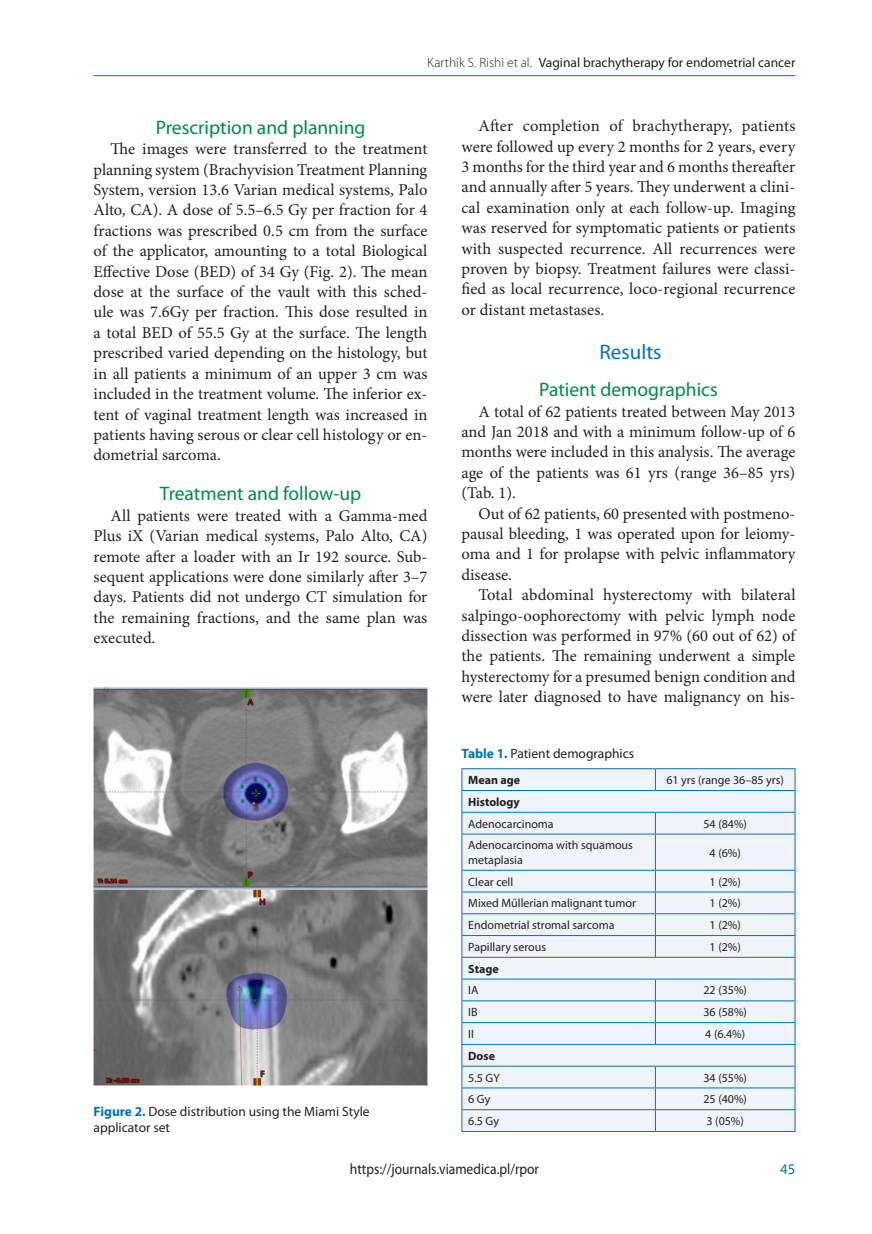
<style>
.page{position:relative;width:872px;height:1234px;background:#fff}
.page>*{position:absolute;margin:0;border:0;box-sizing:border-box;transform-origin:0 0}
.t1{font:21px "Myriad Pro";color:#0072bc}
.t2{font:19.5px "Myriad Pro";color:#008b43}
.t3{font:16.5px/20.4px "Minion Pro";color:#231f20;text-align:justify}
.t4{font:15px "Myriad Pro";color:#231f20;scale:.9 1}
.t5{font:14.85px "Myriad Pro";color:#0072bc}
.t6{font:13.5px/16.2px "Myriad Pro";color:#231f20}
.t7{font:12px/14.4px "Myriad Pro";color:#231f20}
.t8{font:700 12px "Myriad Pro";color:#231f20}
.s1{font-weight:300}
.s2{font-weight:700;color:#0072bc}
</style>
<div class="page">
<hr style="left:94px;top:75px;width:701px;height:1px;background:#0072bc">
<img style="left:94px;top:687px;width:333px;height:397px">
<div style="left:462px;top:769px;width:332px;height:361px;background:#eff4fa"></div>
<hr style="left:461px;top:768px;width:194px;height:1px;background:#0072bc">
<hr style="left:655px;top:768px;width:140px;height:1px;background:#0072bc">
<svg style="left:655px;top:769px;width:1px;height:21px"></svg>
<svg style="left:655px;top:812px;width:1px;height:21px"></svg>
<hr style="left:461px;top:833px;width:194px;height:1px;background:#0072bc">
<hr style="left:461px;top:834px;width:1px;height:35px;background:#0072bc">
<hr style="left:655px;top:833px;width:140px;height:1px;background:#0072bc">
<hr style="left:655px;top:834px;width:1px;height:35px;background:#0072bc">
<hr style="left:794px;top:834px;width:1px;height:35px;background:#0072bc">
<hr style="left:461px;top:869px;width:194px;height:1px;background:#0072bc">
<hr style="left:655px;top:869px;width:140px;height:1px;background:#0072bc">
<hr style="left:461px;top:891px;width:194px;height:1px;background:#0072bc">
<hr style="left:655px;top:891px;width:140px;height:1px;background:#0072bc">
<hr style="left:461px;top:913px;width:194px;height:1px;background:#0072bc">
<hr style="left:655px;top:913px;width:140px;height:1px;background:#0072bc">
<hr style="left:461px;top:934px;width:194px;height:1px;background:#0072bc">
<hr style="left:655px;top:934px;width:140px;height:1px;background:#0072bc">
<svg style="left:655px;top:870px;width:1px;height:86px"></svg>
<hr style="left:461px;top:1000px;width:194px;height:1px;background:#0072bc">
<hr style="left:655px;top:1000px;width:140px;height:1px;background:#0072bc">
<hr style="left:461px;top:1021px;width:194px;height:1px;background:#0072bc">
<hr style="left:655px;top:1021px;width:140px;height:1px;background:#0072bc">
<svg style="left:655px;top:979px;width:1px;height:64px"></svg>
<hr style="left:461px;top:1087px;width:194px;height:1px;background:#0072bc">
<hr style="left:655px;top:1087px;width:140px;height:1px;background:#0072bc">
<hr style="left:461px;top:1109px;width:194px;height:1px;background:#0072bc">
<hr style="left:655px;top:1109px;width:140px;height:1px;background:#0072bc">
<svg style="left:655px;top:1066px;width:1px;height:64px"></svg>
<hr style="left:461px;top:1130px;width:194px;height:1px;background:#0072bc">
<hr style="left:655px;top:1130px;width:140px;height:1px;background:#0072bc">
<hr style="left:461px;top:790px;width:194px;height:1px;background:#0072bc">
<svg style="left:461px;top:769px;width:1px;height:64px"></svg>
<hr style="left:655px;top:790px;width:140px;height:1px;background:#0072bc">
<svg style="left:794px;top:769px;width:1px;height:64px"></svg>
<hr style="left:461px;top:811px;width:194px;height:1px;background:#0072bc">
<hr style="left:655px;top:811px;width:140px;height:1px;background:#0072bc">
<hr style="left:461px;top:956px;width:194px;height:1px;background:#0072bc">
<hr style="left:655px;top:956px;width:140px;height:1px;background:#0072bc">
<hr style="left:461px;top:978px;width:194px;height:1px;background:#0072bc">
<hr style="left:655px;top:978px;width:140px;height:1px;background:#0072bc">
<hr style="left:461px;top:1043px;width:194px;height:1px;background:#0072bc">
<svg style="left:461px;top:870px;width:1px;height:260px"></svg>
<hr style="left:655px;top:1043px;width:140px;height:1px;background:#0072bc">
<svg style="left:794px;top:870px;width:1px;height:260px"></svg>
<hr style="left:461px;top:1065px;width:194px;height:1px;background:#0072bc">
<hr style="left:655px;top:1065px;width:140px;height:1px;background:#0072bc">
<p class="t6" style="left:427px;top:54px;width:369px"><span class="s1">Karthik S. Rishi et al.</span> Vaginal brachytherapy for endometrial cancer</p>
<p class="t2" style="left:156px;top:117px;width:211px">Prescription and planning</p>
<p class="t3" style="left:94px;top:139px;width:335px;text-indent:17px">The images were transferred to the treatment planning system (Brachyvision Treatment Planning System, version 13.6 Varian medical systems, Palo Alto, CA). A dose of 5.5–6.5 Gy per fraction for 4 fractions was prescribed 0.5 cm from the surface of the applicator, amounting to a total Biological Effective Dose (BED) of 34 Gy (Fig. 2). The mean dose at the surface of the vault with this sched&shy;ule was 7.6Gy per fraction. This dose resulted in a total BED of 55.5 Gy at the surface. The length prescribed varied depending on the histology, but in all patients a minimum of an upper 3 cm was included in the treatment volume. The inferior ex&shy;tent of vaginal treatment length was increased in patients having serous or clear cell histology or en&shy;dometrial sarcoma.</p>
<p class="t2" style="left:160px;top:483px;width:203px">Treatment and follow-up</p>
<p class="t3" style="left:94px;top:505px;width:335px;text-indent:17px">All patients were treated with a Gamma-med Plus iX (Varian medical systems, Palo Alto, CA) remote after a loader with an Ir 192 source. Sub&shy;sequent applications were done similarly after 3–7 days. Patients did not undergo CT simulation for the remaining fractions, and the same plan was executed.</p>
<p class="t6" style="left:94px;top:1102px;width:278px"><span class="s2">Figure 2.</span> Dose distribution using the Miami Style applicator set</p>
<p class="t3" style="left:461px;top:116px;width:335px;text-indent:17px">After completion of brachytherapy, patients were followed up every 2 months for 2 years, every 3 months for the third year and 6 months thereafter and annually after 5 years. They underwent a clini&shy;cal examination only at each follow-up. Imaging was reserved for symptomatic patients or patients with suspected recurrence. All recurrences were proven by biopsy. Treatment failures were classi&shy;fied as local recurrence, loco-regional recurrence or distant metastases.</p>
<p class="t1" style="left:599px;top:340px;width:64px">Results</p>
<p class="t2" style="left:539px;top:379px;width:180px">Patient demographics</p>
<p class="t3" style="left:461px;top:401px;width:335px;text-indent:17px">A total of 62 patients treated between May 2013 and Jan 2018 and with a minimum follow-up of 6 months were included in this analysis. The average age of the patients was 61 yrs (range 36–85 yrs) (Tab. 1).</p>
<p class="t3" style="left:461px;top:503px;width:335px;text-indent:17px">Out of 62 patients, 60 presented with postmeno&shy;pausal bleeding, 1 was operated upon for leiomy&shy;oma and 1 for prolapse with pelvic inflammatory disease.</p>
<p class="t3" style="left:461px;top:584px;width:335px;text-indent:17px">Total abdominal hysterectomy with bilateral salpingo-oophorectomy with pelvic lymph node dissection was performed in 97% (60 out of 62) of the patients. The remaining underwent a simple hysterectomy for a presumed benign condition and were later diagnosed to have malignancy on his-</p>
<p class="t6" style="left:461px;top:745px;width:174px"><span class="s2">Table 1.</span> Patient demographics</p>
<p class="t8" style="left:468px;top:773px;width:53px">Mean age</p>
<p class="t7" style="left:666px;top:773px;width:119px">61 yrs (range 36–85 yrs)</p>
<p class="t8" style="left:468px;top:795px;width:53px">Histology</p>
<p class="t7" style="left:468px;top:816px;width:87px">Adenocarcinoma</p>
<p class="t7" style="left:703px;top:816px;width:45px">54 (84%)</p>
<p class="t7" style="left:468px;top:838px;width:166px">Adenocarcinoma with squamous metaplasia</p>
<p class="t7" style="left:709px;top:845px;width:33px">4 (6%)</p>
<p class="t7" style="left:468px;top:874px;width:47px">Clear cell</p>
<p class="t7" style="left:709px;top:874px;width:33px">1 (2%)</p>
<p class="t7" style="left:468px;top:896px;width:169px">Mixed Műllerian malignant tumor</p>
<p class="t7" style="left:709px;top:896px;width:33px">1 (2%)</p>
<p class="t7" style="left:468px;top:917px;width:148px">Endometrial stromal sarcoma</p>
<p class="t7" style="left:709px;top:917px;width:33px">1 (2%)</p>
<p class="t7" style="left:468px;top:939px;width:79px">Papillary serous</p>
<p class="t7" style="left:709px;top:939px;width:33px">1 (2%)</p>
<p class="t8" style="left:468px;top:961px;width:32px">Stage</p>
<p class="t7" style="left:468px;top:983px;width:11px">IA</p>
<p class="t7" style="left:703px;top:983px;width:45px">22 (35%)</p>
<p class="t7" style="left:468px;top:1005px;width:11px">IB</p>
<p class="t7" style="left:703px;top:1005px;width:45px">36 (58%)</p>
<p class="t7" style="left:468px;top:1026px;width:7px">II</p>
<p class="t7" style="left:705px;top:1026px;width:41px">4 (6.4%)</p>
<p class="t8" style="left:468px;top:1048px;width:28px">Dose</p>
<p class="t7" style="left:468px;top:1070px;width:33px">5.5 GY</p>
<p class="t7" style="left:703px;top:1070px;width:45px">34 (55%)</p>
<p class="t7" style="left:468px;top:1092px;width:24px">6 Gy</p>
<p class="t7" style="left:703px;top:1092px;width:45px">25 (40%)</p>
<p class="t7" style="left:468px;top:1113px;width:32px">6.5 Gy</p>
<p class="t7" style="left:706px;top:1113px;width:39px">3 (05%)</p>
<p class="t4" style="left:350px;top:1160px;width:212px">https://journals.viamedica.pl/rpor</p>
<p class="t5" style="left:780px;top:1160px;width:17px">45</p>
</div>
